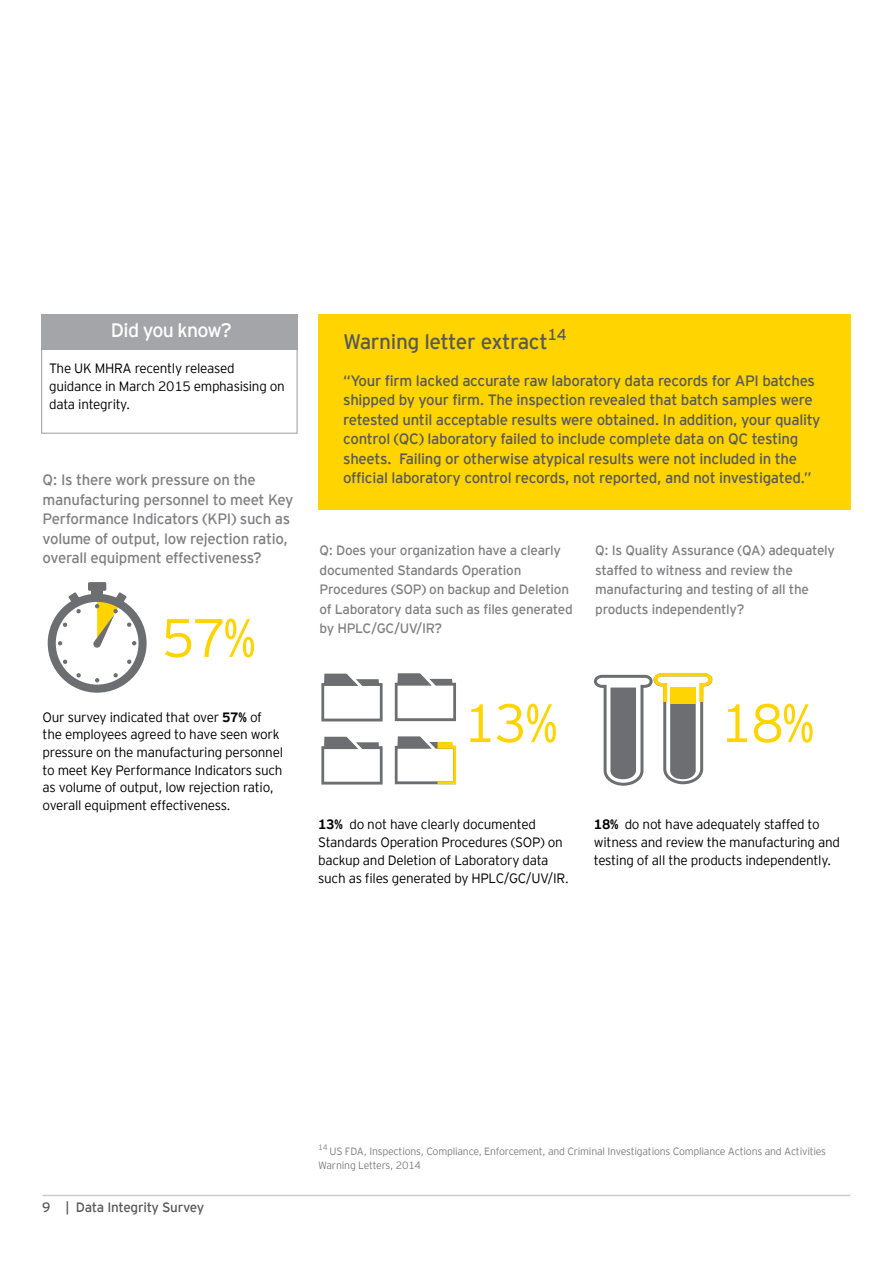
<style>
.page{position:relative;width:893px;height:1263px;background:#fff}
.page>*{position:absolute;margin:0;border:0;box-sizing:border-box;transform-origin:0 0}
.t1{font:300 54px "EY Interstate";color:#ffd400}
.t2{font:21px "EY Interstate";letter-spacing:-.02em;color:#58595b}
.t3{font:19.5px "EY Interstate";letter-spacing:-.04em;color:#fff}
.t4{font:15px/19.5px "EY Interstate";letter-spacing:-.02em;color:#58595b}
.t5{font:15px/19.5px "EY Interstate";letter-spacing:-.02em;color:#807f83}
.t6{font:300 13.5px/18px "EY Interstate";letter-spacing:-.02em;color:#000}
.t7{font:13.5px/19.5px "EY Interstate";letter-spacing:-.02em;color:#807f83}
.t8{font:13.5px "EY Interstate";letter-spacing:-.02em;color:#58595b}
.t9{font:300 10.5px/13.5px "EY Interstate";letter-spacing:-.02em;color:#807f83}
.t10{font:300 7.8px "EY Interstate";color:#807f83}
.s1{font-weight:700}
</style>
<div class="page">
<svg style="left:321px;top:674px;width:62px;height:47px"></svg>
<svg style="left:321px;top:737px;width:62px;height:47px"></svg>
<svg style="left:395px;top:673px;width:61px;height:48px"></svg>
<svg style="left:395px;top:736px;width:61px;height:48px"></svg>
<svg style="left:594px;top:672px;width:119px;height:114px"></svg>
<div style="left:41px;top:315px;width:256px;height:35px;background:#a3a5a8"></div>
<div style="left:41px;top:315px;width:257px;height:119px;border:1px solid #a3a5a8"></div>
<div style="left:92px;top:588px;width:11px;height:10px;background:#6d6e71"></div>
<div style="left:88px;top:582px;width:18px;height:9px;background:#6d6e71;border-radius:2px"></div>
<svg style="left:48px;top:592px;width:98px;height:100px"></svg>
<div style="left:318px;top:315px;width:532px;height:195px;background:#ffd400"></div>
<hr style="left:43px;top:1195px;width:807px;height:1px;background:#cccccd">
<h3 class="t3" style="left:111px;top:317px;width:123px">Did you know?</h3>
<p class="t6" style="left:49px;top:358px;width:237px">The UK MHRA recently released guidance in March 2015 emphasising on data integrity.</p>
<p class="t5" style="left:43px;top:469px;width:252px">Q: Is there work pressure on the manufacturing personnel to meet Key Performance Indicators (KPI) such as volume of output, low rejection ratio, overall equipment effectiveness?</p>
<h1 class="t1" style="left:161px;top:599px;width:97px">57%</h1>
<p class="t6" style="left:43px;top:708px;width:242px;line-height:17.5px">Our survey indicated that over <span class="s1">57%</span> of the employees agreed to have seen work pressure on the manufacturing personnel to meet Key Performance Indicators such as volume of output, low rejection ratio, overall equipment effectiveness.</p>
<h2 class="t2" style="left:343px;top:327px;width:225px">Warning letter extract<sup>14</sup></h2>
<p class="t4" style="left:343px;top:370px;width:479px">“Your firm lacked accurate raw laboratory data records for API batches shipped by your firm. The inspection revealed that batch samples were retested until acceptable results were obtained. In addition, your quality control (QC) laboratory failed to include complete data on QC testing sheets. Failing or otherwise atypical results were not included in the official laboratory control records, not reported, and not investigated.”</p>
<p class="t7" style="left:320px;top:540px;width:255px">Q: Does your organization have a clearly documented Standards Operation Procedures (SOP) on backup and Deletion of Laboratory data such as files generated by HPLC/GC/UV/IR?</p>
<p class="t7" style="left:595px;top:540px;width:241px">Q: Is Quality Assurance (QA) adequately staffed to witness and review the manufacturing and testing of all the products independently?</p>
<h1 class="t1" style="left:463px;top:684px;width:97px">13%</h1>
<h1 class="t1" style="left:720px;top:684px;width:97px">18%</h1>
<p class="t6" style="left:318px;top:815px;width:252px"><span class="s1">13%</span> do not have clearly documented Standards Operation Procedures (SOP) on backup and Deletion of Laboratory data such as files generated by HPLC/GC/UV/IR.</p>
<p class="t6" style="left:594px;top:815px;width:248px"><span class="s1">18%</span> do not have adequately staffed to witness and review the manufacturing and testing of all the products independently.</p>
<p class="t8" style="left:42px;top:1197px;width:164px">9 | Data Integrity Survey</p>
<p class="t10" style="left:318px;top:1142px;width:11px">14</p>
<p class="t9" style="left:318px;top:1144px;width:509px;text-indent:11px">US FDA, Inspections, Compliance, Enforcement, and Criminal Investigations Compliance Actions and Activities<br>Warning Letters, 2014</p>
</div>
